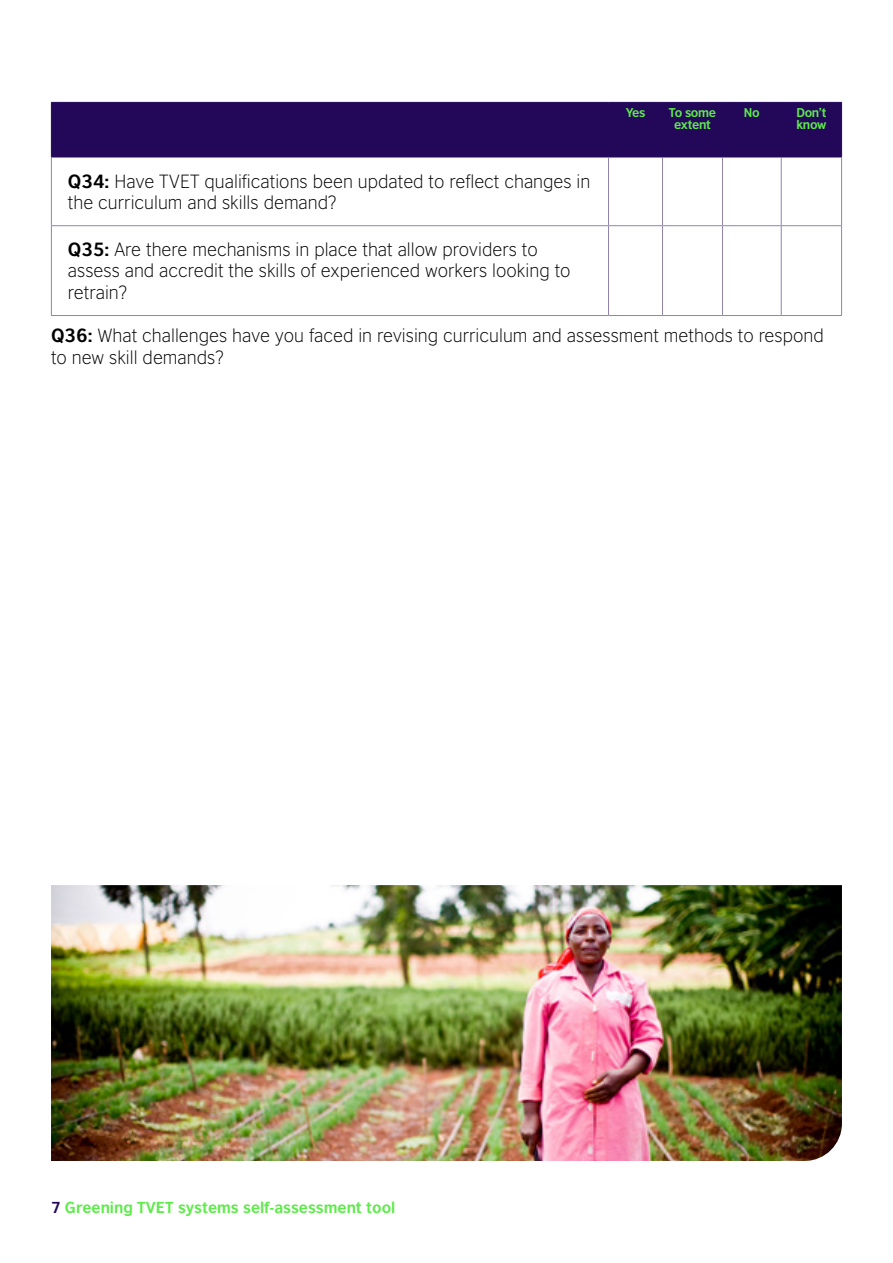
<style>
.page{position:relative;width:893px;height:1263px;background:#fff}
.page>*{position:absolute;margin:0;border:0;box-sizing:border-box;transform-origin:0 0}
.t1{font:300 18px/21.6px "British Council Sans";color:#000}
.t2{font:700 15px "British Council Sans";color:#5deb4a}
.t3{font:700 12px/12px "British Council Sans";letter-spacing:-.03em;color:#5deb4a;text-align:center}
.s1{font-weight:700}
.s2{color:#23085a}
</style>
<div class="page">
<div style="left:52px;top:103px;width:789px;height:54px;background:#23085a"></div>
<hr style="left:51px;top:102px;width:557px;height:1px;background:#23085a">
<hr style="left:51px;top:103px;width:1px;height:54px;background:#23085a">
<hr style="left:608px;top:102px;width:54px;height:1px;background:#23085a">
<hr style="left:608px;top:103px;width:1px;height:54px;background:#23085a">
<hr style="left:662px;top:102px;width:60px;height:1px;background:#23085a">
<hr style="left:662px;top:103px;width:1px;height:54px;background:#23085a">
<hr style="left:722px;top:102px;width:59px;height:1px;background:#23085a">
<hr style="left:722px;top:103px;width:1px;height:54px;background:#23085a">
<hr style="left:781px;top:102px;width:61px;height:1px;background:#23085a">
<hr style="left:781px;top:103px;width:1px;height:54px;background:#23085a">
<hr style="left:841px;top:103px;width:1px;height:54px;background:#23085a">
<hr style="left:51px;top:157px;width:557px;height:1px;background:#9184ac">
<hr style="left:51px;top:158px;width:1px;height:67px;background:#9184ac">
<hr style="left:608px;top:157px;width:54px;height:1px;background:#9184ac">
<hr style="left:608px;top:158px;width:1px;height:67px;background:#9184ac">
<hr style="left:662px;top:157px;width:60px;height:1px;background:#9184ac">
<hr style="left:662px;top:158px;width:1px;height:67px;background:#9184ac">
<hr style="left:722px;top:157px;width:59px;height:1px;background:#9184ac">
<hr style="left:722px;top:158px;width:1px;height:67px;background:#9184ac">
<hr style="left:781px;top:157px;width:61px;height:1px;background:#9184ac">
<hr style="left:781px;top:158px;width:1px;height:67px;background:#9184ac">
<hr style="left:841px;top:158px;width:1px;height:67px;background:#9184ac">
<hr style="left:51px;top:225px;width:557px;height:1px;background:#9184ac">
<hr style="left:51px;top:226px;width:1px;height:89px;background:#9184ac">
<hr style="left:608px;top:225px;width:54px;height:1px;background:#9184ac">
<hr style="left:608px;top:226px;width:1px;height:89px;background:#9184ac">
<hr style="left:662px;top:225px;width:60px;height:1px;background:#9184ac">
<hr style="left:662px;top:226px;width:1px;height:89px;background:#9184ac">
<hr style="left:722px;top:225px;width:59px;height:1px;background:#9184ac">
<hr style="left:722px;top:226px;width:1px;height:89px;background:#9184ac">
<hr style="left:781px;top:225px;width:61px;height:1px;background:#9184ac">
<hr style="left:781px;top:226px;width:1px;height:89px;background:#9184ac">
<hr style="left:841px;top:226px;width:1px;height:89px;background:#9184ac">
<hr style="left:51px;top:315px;width:557px;height:1px;background:#9184ac">
<hr style="left:608px;top:315px;width:54px;height:1px;background:#9184ac">
<hr style="left:662px;top:315px;width:60px;height:1px;background:#9184ac">
<hr style="left:722px;top:315px;width:59px;height:1px;background:#9184ac">
<hr style="left:781px;top:315px;width:61px;height:1px;background:#9184ac">
<img style="left:51px;top:885px;width:791px;height:276px">
<p class="t3" style="left:626px;top:107px;width:21px">Yes</p>
<p class="t3" style="left:669px;top:107px;width:49px">To some extent</p>
<p class="t3" style="left:744px;top:107px;width:17px">No</p>
<p class="t3" style="left:796px;top:107px;width:32px;text-align:left">Don’t know</p>
<p class="t1" style="left:68px;top:170px;width:524px"><span class="s1">Q34:</span> Have TVET qualifications been updated to reflect changes in the curriculum and skills demand?</p>
<p class="t1" style="left:68px;top:238px;width:504px"><span class="s1">Q35:</span> Are there mechanisms in place that allow providers to assess and accredit the skills of experienced workers looking to retrain?</p>
<p class="t1" style="left:51px;top:324px;width:774px"><span class="s1">Q36:</span> What challenges have you faced in revising curriculum and assessment methods to respond to new skill demands?</p>
<p class="t2" style="left:51px;top:1198px;width:346px"><span class="s2">7</span> Greening TVET systems self-assessment tool</p>
</div>
